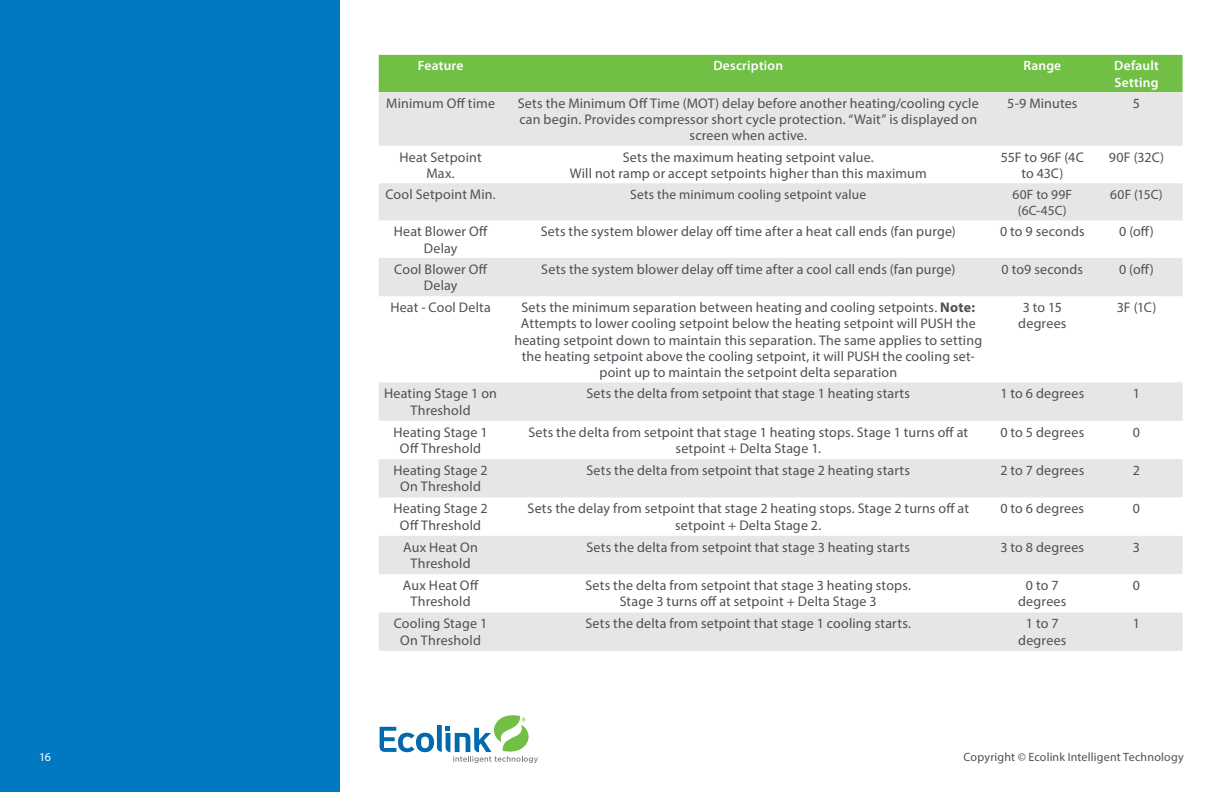
<style>
.page{position:relative;width:1223px;height:792px;background:#fff}
.page>*{position:absolute;margin:0;border:0;box-sizing:border-box;transform-origin:0 0}
.t1{font:14px/16.2px "Myriad Pro";letter-spacing:.015em;color:#4b5157;text-align:center}
.t2{font:13.6px/16.2px "Myriad Pro";letter-spacing:.015em;color:#4b5157;text-align:center}
.t3{font:600 13.6px/16.2px "Myriad Pro";letter-spacing:.015em;color:#fff}
.t4{font:12px "Myriad Pro";letter-spacing:.015em;color:#4b5157}
.t5{font:12px "Myriad Pro";color:#fff}
.s1{font-weight:700}
</style>
<div class="page">
<div style="left:0;top:0;width:340px;height:792px;background:#0079c2"></div>
<svg style="left:380px;top:715px;width:158px;height:47px"></svg>
<div style="left:379px;top:55px;width:804px;height:37px;background:#71bf44"></div>
<svg style="left:379px;top:92px;width:804px;height:558px;fill:#ececea"></svg>
<p class="t3" style="left:418px;top:57px;width:47px">Feature</p>
<p class="t3" style="left:713px;top:57px;width:71px">Description</p>
<p class="t3" style="left:1023px;top:57px;width:39px">Range</p>
<p class="t3" style="left:1114px;top:57px;width:46px">Default<br>Setting</p>
<p class="t1" style="left:386px;top:95px;width:110px">Minimum Off time</p>
<p class="t1" style="left:518px;top:95px;width:462px">Sets the Minimum Off Time (MOT) delay before another heating/cooling cycle can begin. Provides compressor short cycle protection. “Wait” is displayed on screen when active.</p>
<p class="t1" style="left:1007px;top:95px;width:72px">5-9 Minutes</p>
<p class="t1" style="left:1133px;top:95px;width:9px">5</p>
<p class="t1" style="left:399px;top:149px;width:84px">Heat Setpoint<br>Max.</p>
<p class="t1" style="left:570px;top:149px;width:359px">Sets the maximum heating setpoint value.<br>Will not ramp or accept setpoints higher than this maximum</p>
<p class="t1" style="left:1001px;top:149px;width:85px">55F to 96F (4C to 43C)</p>
<p class="t1" style="left:1109px;top:149px;width:57px">90F (32C)</p>
<p class="t1" style="left:385px;top:186px;width:112px">Cool Setpoint Min.</p>
<p class="t2" style="left:630px;top:186px;width:238px">Sets the minimum cooling setpoint value</p>
<p class="t2" style="left:1012px;top:186px;width:61px">60F to 99F (6C-45C)</p>
<p class="t2" style="left:1110px;top:186px;width:54px">60F (15C)</p>
<p class="t1" style="left:394px;top:223px;width:96px">Heat Blower Off<br>Delay</p>
<p class="t1" style="left:541px;top:223px;width:417px">Sets the system blower delay off time after a heat call ends (fan purge)</p>
<p class="t1" style="left:1000px;top:223px;width:86px">0 to 9 seconds</p>
<p class="t1" style="left:1119px;top:223px;width:36px">0 (off)</p>
<p class="t1" style="left:394px;top:261px;width:95px">Cool Blower Off<br>Delay</p>
<p class="t1" style="left:541px;top:261px;width:416px">Sets the system blower delay off time after a cool call ends (fan purge)</p>
<p class="t1" style="left:1002px;top:261px;width:83px">0 to9 seconds</p>
<p class="t1" style="left:1119px;top:261px;width:36px">0 (off)</p>
<p class="t1" style="left:390px;top:299px;width:102px">Heat - Cool Delta</p>
<p class="t1" style="left:514px;top:299px;width:469px">Sets the minimum separation between heating and cooling setpoints. <span class="s1">Note:<br></span>Attempts to lower cooling setpoint below the heating setpoint will PUSH the heating setpoint down to maintain this separation. The same applies to setting the heating setpoint above the cooling setpoint, it will PUSH the cooling set&shy;point up to maintain the setpoint delta separation</p>
<p class="t1" style="left:1018px;top:299px;width:50px">3 to 15 degrees</p>
<p class="t1" style="left:1117px;top:299px;width:41px">3F (1C)</p>
<p class="t1" style="left:384px;top:385px;width:114px">Heating Stage 1 on<br>Threshold</p>
<p class="t1" style="left:586px;top:385px;width:325px">Sets the delta from setpoint that stage 1 heating starts</p>
<p class="t1" style="left:1000px;top:385px;width:85px">1 to 6 degrees</p>
<p class="t1" style="left:1133px;top:385px;width:9px">1</p>
<p class="t1" style="left:393px;top:423px;width:96px">Heating Stage 1<br>Off Threshold</p>
<p class="t1" style="left:528px;top:423px;width:441px">Sets the delta from setpoint that stage 1 heating stops. Stage 1 turns off at setpoint + Delta Stage 1.</p>
<p class="t1" style="left:1000px;top:423px;width:85px">0 to 5 degrees</p>
<p class="t1" style="left:1133px;top:423px;width:9px">0</p>
<p class="t1" style="left:393px;top:462px;width:96px">Heating Stage 2<br>On Threshold</p>
<p class="t1" style="left:586px;top:462px;width:325px">Sets the delta from setpoint that stage 2 heating starts</p>
<p class="t1" style="left:1000px;top:462px;width:85px">2 to 7 degrees</p>
<p class="t1" style="left:1133px;top:462px;width:9px">2</p>
<p class="t1" style="left:393px;top:500px;width:96px">Heating Stage 2<br>Off Threshold</p>
<p class="t1" style="left:528px;top:500px;width:443px">Sets the delay from setpoint that stage 2 heating stops. Stage 2 turns off at setpoint + Delta Stage 2.</p>
<p class="t1" style="left:1000px;top:500px;width:85px">0 to 6 degrees</p>
<p class="t1" style="left:1133px;top:500px;width:9px">0</p>
<p class="t1" style="left:403px;top:538px;width:76px">Aux Heat On<br>Threshold</p>
<p class="t1" style="left:586px;top:538px;width:325px">Sets the delta from setpoint that stage 3 heating starts</p>
<p class="t1" style="left:1000px;top:538px;width:85px">3 to 8 degrees</p>
<p class="t1" style="left:1133px;top:538px;width:9px">3</p>
<p class="t1" style="left:403px;top:577px;width:77px">Aux Heat Off<br>Threshold</p>
<p class="t1" style="left:585px;top:577px;width:327px">Sets the delta from setpoint that stage 3 heating stops.<br>Stage 3 turns off at setpoint + Delta Stage 3</p>
<p class="t1" style="left:1018px;top:577px;width:50px">0 to 7 degrees</p>
<p class="t1" style="left:1133px;top:577px;width:9px">0</p>
<p class="t1" style="left:394px;top:615px;width:95px">Cooling Stage 1<br>On Threshold</p>
<p class="t1" style="left:585px;top:615px;width:327px">Sets the delta from setpoint that stage 1 cooling starts.</p>
<p class="t1" style="left:1018px;top:615px;width:50px">1 to 7 degrees</p>
<p class="t1" style="left:1133px;top:615px;width:9px">1</p>
<p class="t5" style="left:39px;top:749px;width:13px">16</p>
<p class="t4" style="left:964px;top:749px;width:222px">Copyright © Ecolink Intelligent Technology</p>
</div>
